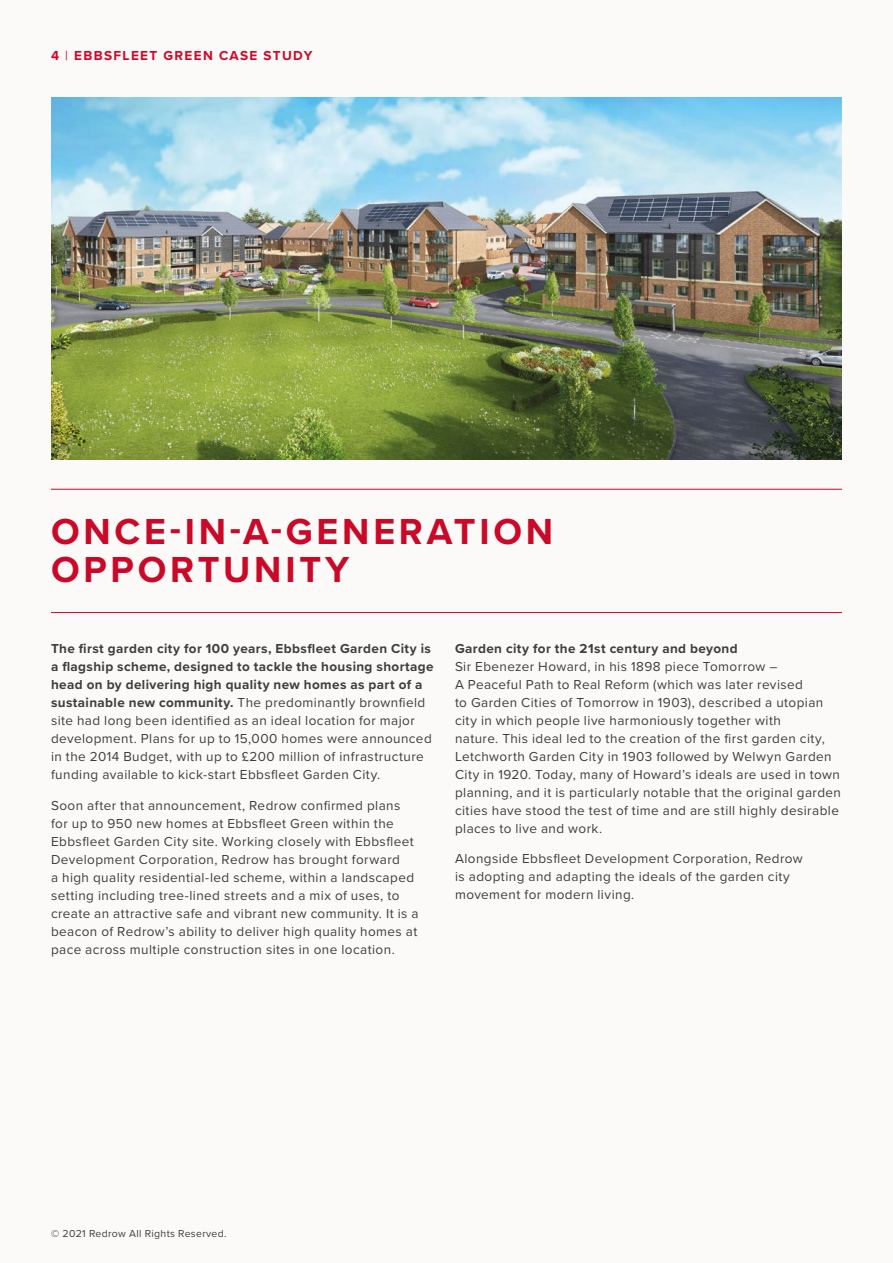
<style>
.page{position:relative;width:893px;height:1263px;background:#fbfaf8}
.page>*{position:absolute;margin:0;border:0;box-sizing:border-box;transform-origin:0 0}
.t1{font:700 37.5px/37.5px "Proxima Nova";letter-spacing:.1em;color:#ca0928}
.t2{font:13.5px/18px "Proxima Nova";letter-spacing:.03em;color:#3e3e3e}
.t3{font:700 13.5px "Proxima Nova";letter-spacing:.03em;color:#3e3e3e}
.t4{font:700 13.5px "Proxima Nova";letter-spacing:.1em;color:#ca0928}
.t5{font:10.5px "Proxima Nova";letter-spacing:.03em;color:#3e3e3e}
.s1{font-weight:400}
.s2{font-weight:700}
</style>
<div class="page">
<hr style="left:51px;top:612px;width:791px;height:1px;background:#ca0928">
<hr style="left:51px;top:489px;width:791px;height:1px;background:#ca0928">
<img style="left:51px;top:98px;width:791px;height:361px">
<p class="t4" style="left:51px;top:45px;width:263px">4 <span class="s1">|</span> EBBSFLEET GREEN CASE STUDY</p>
<h1 class="t1" style="left:51px;top:512px;width:504px">ONCE-IN-A-GENERATION<br>OPPORTUNITY</h1>
<p class="t2" style="left:51px;top:639px;width:384px"><span class="s2">The first garden city for 100 years, Ebbsfleet Garden City is a flagship scheme, designed to tackle the housing shortage head on by delivering high quality new homes as part of a sustainable new community.</span> The predominantly brownfield site had long been identified as an ideal location for major development. Plans for up to 15,000 homes were announced in the 2014 Budget, with up to £200 million of infrastructure funding available to kick-start Ebbsfleet Garden City.</p>
<p class="t2" style="left:51px;top:795px;width:369px">Soon after that announcement, Redrow confirmed plans for up to 950 new homes at Ebbsfleet Green within the Ebbsfleet Garden City site. Working closely with Ebbsfleet Development Corporation, Redrow has brought forward<br>a high quality residential-led scheme, within a landscaped setting including tree-lined streets and a mix of uses, to create an attractive safe and vibrant new community. It is a beacon of Redrow’s ability to deliver high quality homes at pace across multiple construction sites in one location.</p>
<p class="t3" style="left:455px;top:638px;width:284px">Garden city for the 21st century and beyond</p>
<p class="t2" style="left:455px;top:657px;width:388px">Sir Ebenezer Howard, in his 1898 piece Tomorrow –<br>A Peaceful Path to Real Reform (which was later revised<br>to Garden Cities of Tomorrow in 1903), described a utopian city in which people live harmoniously together with<br>nature. This ideal led to the creation of the first garden city, Letchworth Garden City in 1903 followed by Welwyn Garden City in 1920. Today, many of Howard’s ideals are used in town planning, and it is particularly notable that the original garden cities have stood the test of time and are still highly desirable places to live and work.</p>
<p class="t2" style="left:455px;top:849px;width:349px">Alongside Ebbsfleet Development Corporation, Redrow is adopting and adapting the ideals of the garden city movement for modern living.</p>
<p class="t5" style="left:51px;top:1226px;width:177px">© 2021 Redrow All Rights Reserved.</p>
</div>
